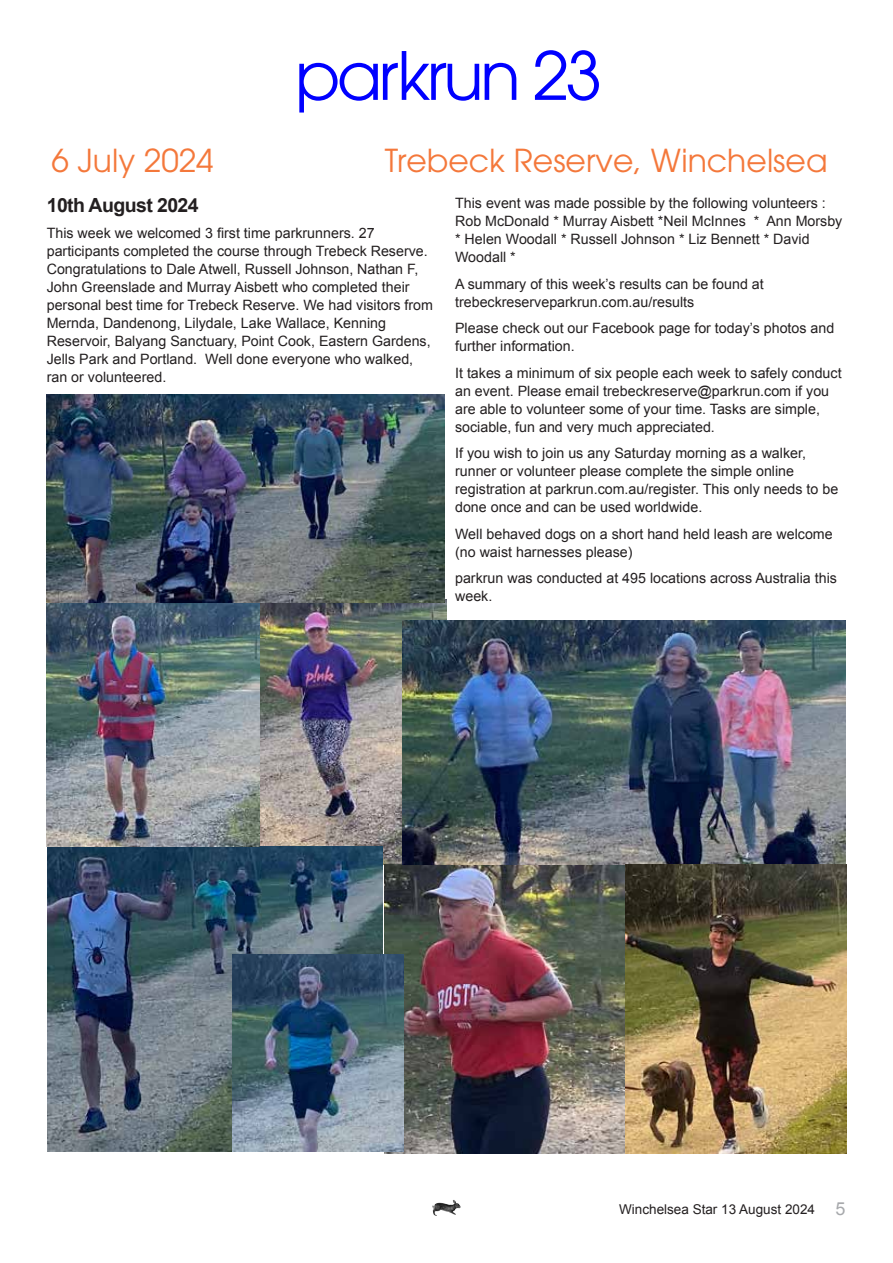
<style>
.page{position:relative;width:893px;height:1263px;background:#fff}
.page>*{position:absolute;margin:0;border:0;box-sizing:border-box;transform-origin:0 0}
.t1{font:66px "ITC Avant Garde Gothic Pro";letter-spacing:-.05em;color:#00f}
.t2{font:31.5px "ITC Avant Garde Gothic Pro";color:#f4783b}
.t3{font:700 19.5px "Arial";letter-spacing:-.03em;color:#231f20}
.t4{font:14.25px/18px "Arial";color:#231f20}
.t5{font:13.5px "Arial";color:#231f20}
.s1{font-size:18px;color:#a7a9ac}
</style>
<div class="page">
<img style="left:259px;top:600px;width:187px;height:265px">
<img style="left:432px;top:1200px;width:29px;height:16px">
<img style="left:47px;top:846px;width:336px;height:306px">
<img style="left:384px;top:865px;width:241px;height:289px">
<img style="left:402px;top:621px;width:443px;height:244px">
<img style="left:47px;top:602px;width:212px;height:244px">
<img style="left:47px;top:394px;width:397px;height:208px">
<img style="left:625px;top:865px;width:221px;height:289px">
<img style="left:233px;top:955px;width:170px;height:197px">
<h1 class="t1" style="left:295px;top:35px;width:308px">parkrun 23</h1>
<h2 class="t2" style="left:52px;top:141px;width:164px">6 July 2024</h2>
<h2 class="t2" style="left:385px;top:141px;width:444px">Trebeck Reserve, Winchelsea</h2>
<h3 class="t3" style="left:47px;top:192px;width:153px">10th August 2024</h3>
<p class="t4" style="left:47px;top:225px;width:388px">This week we welcomed 3 first time parkrunners. 27 participants completed the course through Trebeck Reserve.<br>Congratulations to Dale Atwell, Russell Johnson, Nathan F, John Greenslade and Murray Aisbett who completed their personal best time for Trebeck Reserve. We had visitors from Mernda, Dandenong, Lilydale, Lake Wallace, Kenning Reservoir, Balyang Sanctuary, Point Cook, Eastern Gardens, Jells Park and Portland. Well done everyone who walked, ran or volunteered.</p>
<p class="t4" style="left:455px;top:194px;width:389px">This event was made possible by the following volunteers :<br>Rob McDonald * Murray Aisbett *Neil McInnes * Ann Morsby * Helen Woodall * Russell Johnson * Liz Bennett * David Woodall *</p>
<p class="t4" style="left:455px;top:275px;width:310px">A summary of this week’s results can be found at trebeckreserveparkrun.com.au/results</p>
<p class="t4" style="left:455px;top:319px;width:381px">Please check out our Facebook page for today’s photos and further information.</p>
<p class="t4" style="left:455px;top:364px;width:388px">It takes a minimum of six people each week to safely conduct an event. Please email trebeckreserve@parkrun.com if you are able to volunteer some of your time. Tasks are simple, sociable, fun and very much appreciated.</p>
<p class="t4" style="left:455px;top:444px;width:385px">If you wish to join us any Saturday morning as a walker, runner or volunteer please complete the simple online registration at parkrun.com.au/register. This only needs to be done once and can be used worldwide.</p>
<p class="t4" style="left:455px;top:525px;width:379px">Well behaved dogs on a short hand held leash are welcome (no waist harnesses please)</p>
<p class="t4" style="left:455px;top:569px;width:383px">parkrun was conducted at 495 locations across Australia this week.</p>
<p class="t5" style="left:619px;top:1200px;width:228px">Winchelsea Star 13 August 2024 <span class="s1">5</span></p>
</div>
